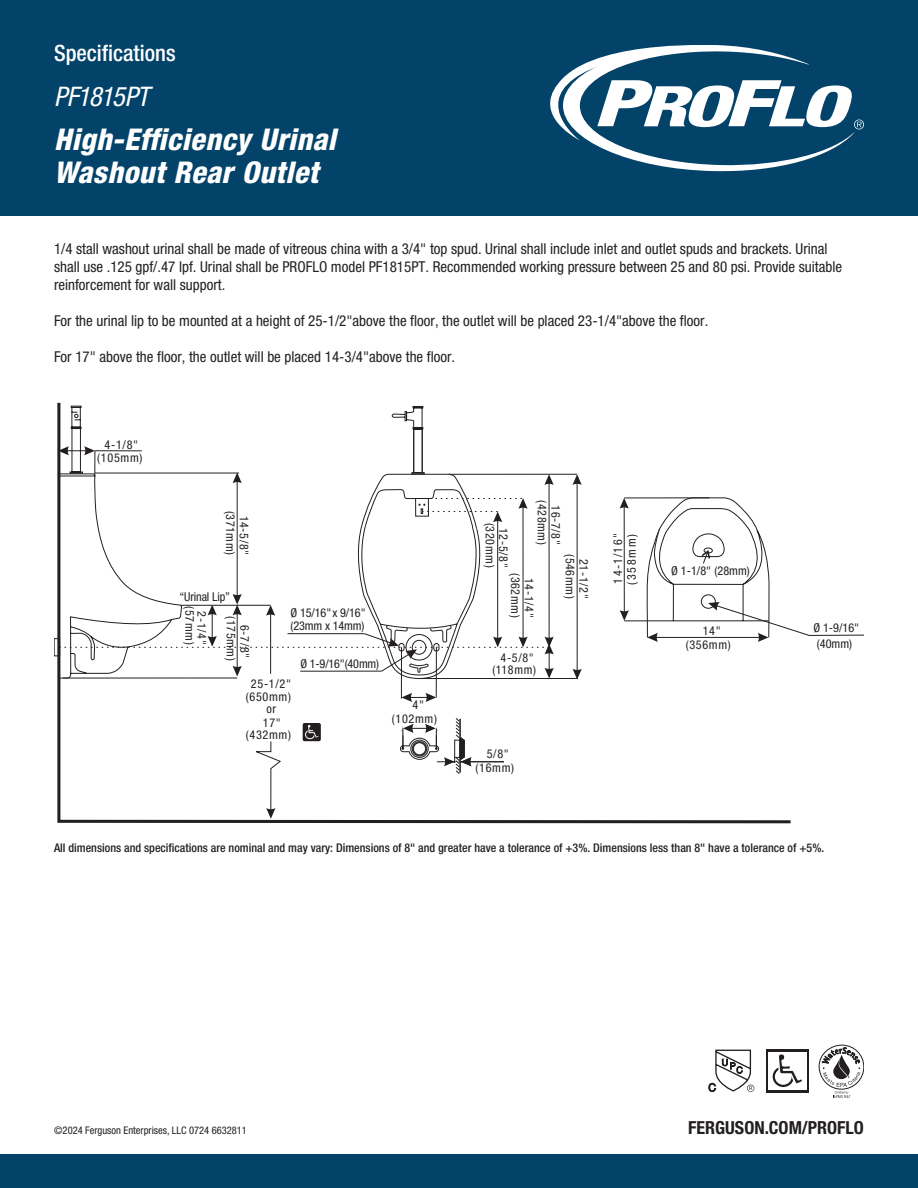
<style>
.page{position:relative;width:918px;height:1188px;background:#fff}
.page>*{position:absolute;margin:0;border:0;box-sizing:border-box;transform-origin:0 0}
.t1{font:italic 800 condensed 30px/33px "Helvetica Neue LT Std";letter-spacing:.015em;color:#fff}
.t2{font:italic condensed 27px "Helvetica Neue LT Std";letter-spacing:-.05em;color:#fff}
.t3{font:500 condensed 22.5px "Helvetica Neue LT Std";color:#fff}
.t4{font:700 condensed 18px "Helvetica Neue LT Std";color:#231f20}
.t5{font:condensed 15px/18px "Helvetica Neue LT Std";color:#231f20}
.t6{font:condensed 12.15px/13.5px "Helvetica Neue LT Std";letter-spacing:.055em;color:#231f20;text-align:center}
.t7{font:condensed 12.15px/12.8px "Helvetica Neue LT Std";letter-spacing:-.01em;color:#231f20}
.t8{font:500 condensed 12px "Helvetica Neue LT Std";color:#231f20}
.t9{font:condensed 10.5px "Helvetica Neue LT Std";color:#231f20}
</style>
<div class="page">
<div style="left:0;top:0;width:918px;height:216px;background:#044369"></div>
<div style="left:0;top:1154px;width:918px;height:34px;background:#044369"></div>
<svg style="left:550px;top:45px;width:314px;height:126px"></svg>
<svg style="left:709px;top:1050px;width:45px;height:42px"></svg>
<svg style="left:766px;top:1050px;width:42px;height:43px"></svg>
<div style="left:768px;top:1052px;width:38px;height:38px;background:#fff"></div>
<svg style="left:773px;top:1066px;width:21px;height:21px"></svg>
<svg style="left:775px;top:1068px;width:17px;height:17px"></svg>
<svg style="left:778px;top:1054px;width:24px;height:29px"></svg>
<svg style="left:819px;top:1045px;width:45px;height:53px"></svg>
<svg style="left:56px;top:403px;width:735px;height:420px"></svg>
<svg style="left:63px;top:450px;width:650px;height:47px"></svg>
<hr style="left:237px;top:478px;width:1px;height:121px;background:#231f20">
<svg style="left:58px;top:405px;width:367px;height:78px"></svg>
<hr style="left:449px;top:474px;width:128px;height:1px;background:#231f20">
<hr style="left:577px;top:480px;width:1px;height:194px;background:#231f20">
<svg style="left:573px;top:474px;width:9px;height:11px"></svg>
<svg style="left:252px;top:741px;width:30px;height:78px"></svg>
<hr style="left:436px;top:647px;width:1px;height:50px;background:#231f20">
<hr style="left:401px;top:647px;width:1px;height:52px;background:#231f20">
<svg style="left:401px;top:693px;width:35px;height:9px"></svg>
<svg style="left:400px;top:718px;width:71px;height:56px"></svg>
<div style="left:54px;top:638px;width:6px;height:18px;border:1px solid #231f20"></div>
<hr style="left:549px;top:480px;width:1px;height:162px;background:#231f20">
<svg style="left:544px;top:474px;width:10px;height:11px"></svg>
<svg style="left:58px;top:497px;width:806px;height:183px"></svg>
<h3 class="t3" style="left:54px;top:40px;width:123px">Specifications</h3>
<h2 class="t2" style="left:54px;top:81px;width:97px">PF1815PT</h2>
<h1 class="t1" style="left:54px;top:123px;width:283px">High-Efficiency Urinal<br>Washout Rear Outlet</h1>
<p class="t5" style="left:54px;top:239px;width:790px">1/4 stall washout urinal shall be made of vitreous china with a 3/4" top spud. Urinal shall include inlet and outlet spuds and brackets. Urinal shall use .125 gpf/.47 lpf. Urinal shall be PROFLO model PF1815PT. Recommended working pressure between 25 and 80 psi. Provide suitable reinforcement for wall support.</p>
<p class="t5" style="left:54px;top:311px;width:656px">For the urinal lip to be mounted at a height of 25-1/2"above the floor, the outlet will be placed 23-1/4"above the floor.</p>
<p class="t5" style="left:54px;top:347px;width:403px">For 17" above the floor, the outlet will be placed 14-3/4"above the floor.</p>
<p class="t6" style="left:97px;top:438px;width:47px">4-1/8" (105mm)</p>
<p class="t6" style="left:251px;top:511px;width:46px;rotate:90deg">14-5/8" (371mm)</p>
<p class="t7" style="left:179px;top:590px;width:52px">“Urinal Lip”</p>
<p class="t6" style="left:208px;top:606px;width:40px;line-height:12px;rotate:90deg">2-1/4" (57mm)</p>
<p class="t6" style="left:251px;top:616px;width:46px;rotate:90deg">6-7/8" (175mm)</p>
<p class="t7" style="left:291px;top:606px;width:77px">Ø 15/16" x 9/16" (23mm x 14mm)</p>
<p class="t6" style="left:300px;top:657px;width:80px">Ø 1-9/16"(40mm)</p>
<p class="t6" style="left:246px;top:677px;width:47px">25-1/2" (650mm)</p>
<p class="t6" style="left:263px;top:702px;width:20px">or<br>17"</p>
<p class="t6" style="left:246px;top:728px;width:47px">(432mm)</p>
<p class="t6" style="left:392px;top:698px;width:47px;text-align:left;text-indent:21px">4" (102mm)</p>
<p class="t6" style="left:563px;top:500px;width:46px;rotate:90deg">16-7/8" (428mm)</p>
<p class="t6" style="left:510px;top:523px;width:46px;rotate:90deg">12-5/8" (320mm)</p>
<p class="t6" style="left:590px;top:554px;width:46px;rotate:90deg">21-1/2" (546mm)</p>
<p class="t6" style="left:536px;top:573px;width:46px;rotate:90deg">14-1/4" (362mm)</p>
<p class="t6" style="left:492px;top:652px;width:45px;line-height:12px">4-5/8" (118mm)</p>
<p class="t6" style="left:611px;top:585px;width:53px;text-align:left;rotate:-90deg">1 4 1- 1/ 6 "<br>3( 5 8 m m )</p>
<p class="t6" style="left:476px;top:747px;width:40px">5/8" (16mm)</p>
<p class="t6" style="left:671px;top:564px;width:80px">Ø 1-1/8" (28mm)</p>
<p class="t6" style="left:686px;top:624px;width:47px">14" (356mm)</p>
<p class="t6" style="left:813px;top:619px;width:47px;line-height:16.4px;text-align:left">Ø 1-9/16" (40mm)</p>
<p class="t8" style="left:54px;top:840px;width:772px">All dimensions and specifications are nominal and may vary: Dimensions of 8" and greater have a tolerance of +3%. Dimensions less than 8" have a tolerance of +5%.</p>
<p class="t9" style="left:54px;top:1124px;width:194px">©2024 Ferguson Enterprises, LLC 0724 6632811</p>
<p class="t4" style="left:688px;top:1117px;width:177px">FERGUSON.COM/PROFLO</p>
</div>
